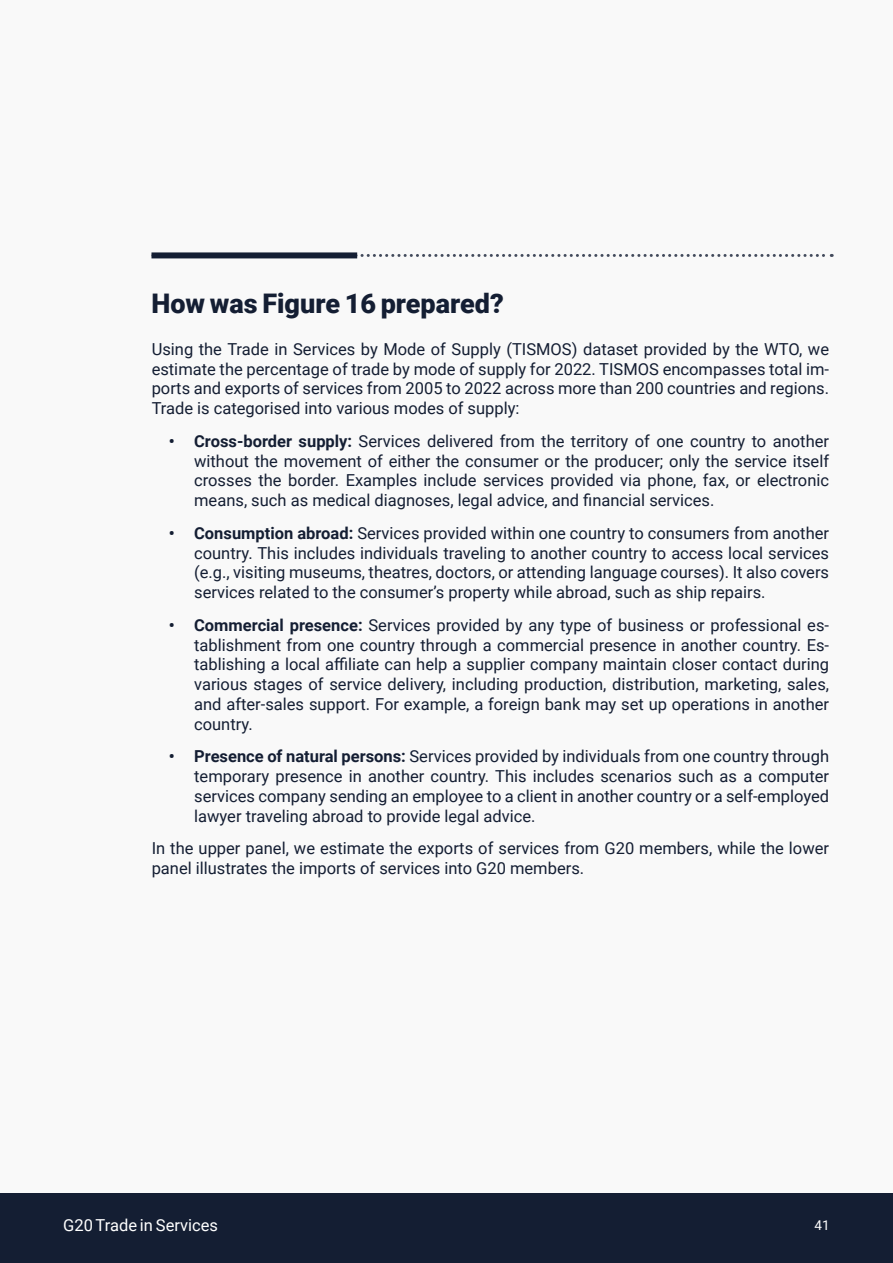
<style>
.page{position:relative;width:893px;height:1263px;background:#f9f9f9}
.page>*{position:absolute;margin:0;border:0;box-sizing:border-box;transform-origin:0 0}
.t1{font:900 27px "Roboto";color:#141e33}
.t2{font:16.5px/19.8px "Roboto";color:#141e33;text-align:justify}
.t3{font:16.5px "Roboto";color:#fff}
.t4{font:13.5px "Roboto";color:#fff}
.s1{font-weight:700}
</style>
<div class="page">
<div style="left:0;top:1193px;width:893px;height:70px;background:#141e33"></div>
<svg style="left:357px;top:254px;width:475px;height:3px"></svg>
<div style="left:151px;top:252px;width:206px;height:6px;background:#141e33"></div>
<h1 class="t1" style="left:151px;top:284px;width:354px">How was Figure 16 prepared?</h1>
<p class="t2" style="left:152px;top:338px;width:679px">Using the Trade in Services by Mode of Supply (TISMOS) dataset provided by the WTO, we estimate the percentage of trade by mode of supply for 2022. TISMOS encompasses total im&shy;ports and exports of services from 2005 to 2022 across more than 200 countries and regions.<br>Trade is categorised into various modes of supply:</p>
<p class="t2" style="left:194px;top:430px;width:636px;text-indent:-26px"><span class="s1">• Cross-border supply:</span> Services delivered from the territory of one country to another without the movement of either the consumer or the producer; only the service itself crosses the border. Examples include services provided via phone, fax, or electronic means, such as medical diagnoses, legal advice, and financial services.</p>
<p class="t2" style="left:194px;top:522px;width:636px;text-indent:-26px"><span class="s1">• Consumption abroad:</span> Services provided within one country to consumers from another country. This includes individuals traveling to another country to access local services (e.g., visiting museums, theatres, doctors, or attending language courses). It also covers services related to the consumer’s property while abroad, such as ship repairs.</p>
<p class="t2" style="left:194px;top:614px;width:636px;text-indent:-26px"><span class="s1">• Commercial presence:</span> Services provided by any type of business or professional es&shy;tablishment from one country through a commercial presence in another country. Es&shy;tablishing a local affiliate can help a supplier company maintain closer contact during various stages of service delivery, including production, distribution, marketing, sales, and after-sales support. For example, a foreign bank may set up operations in another country.</p>
<p class="t2" style="left:194px;top:746px;width:636px;text-indent:-26px"><span class="s1">• Presence of natural persons:</span> Services provided by individuals from one country through temporary presence in another country. This includes scenarios such as a computer services company sending an employee to a client in another country or a self-employed lawyer traveling abroad to provide legal advice.</p>
<p class="t2" style="left:152px;top:838px;width:679px">In the upper panel, we estimate the exports of services from G20 members, while the lower panel illustrates the imports of services into G20 members.</p>
<p class="t3" style="left:63px;top:1213px;width:156px">G20 Trade in Services</p>
<p class="t4" style="left:815px;top:1216px;width:17px">41</p>
</div>
